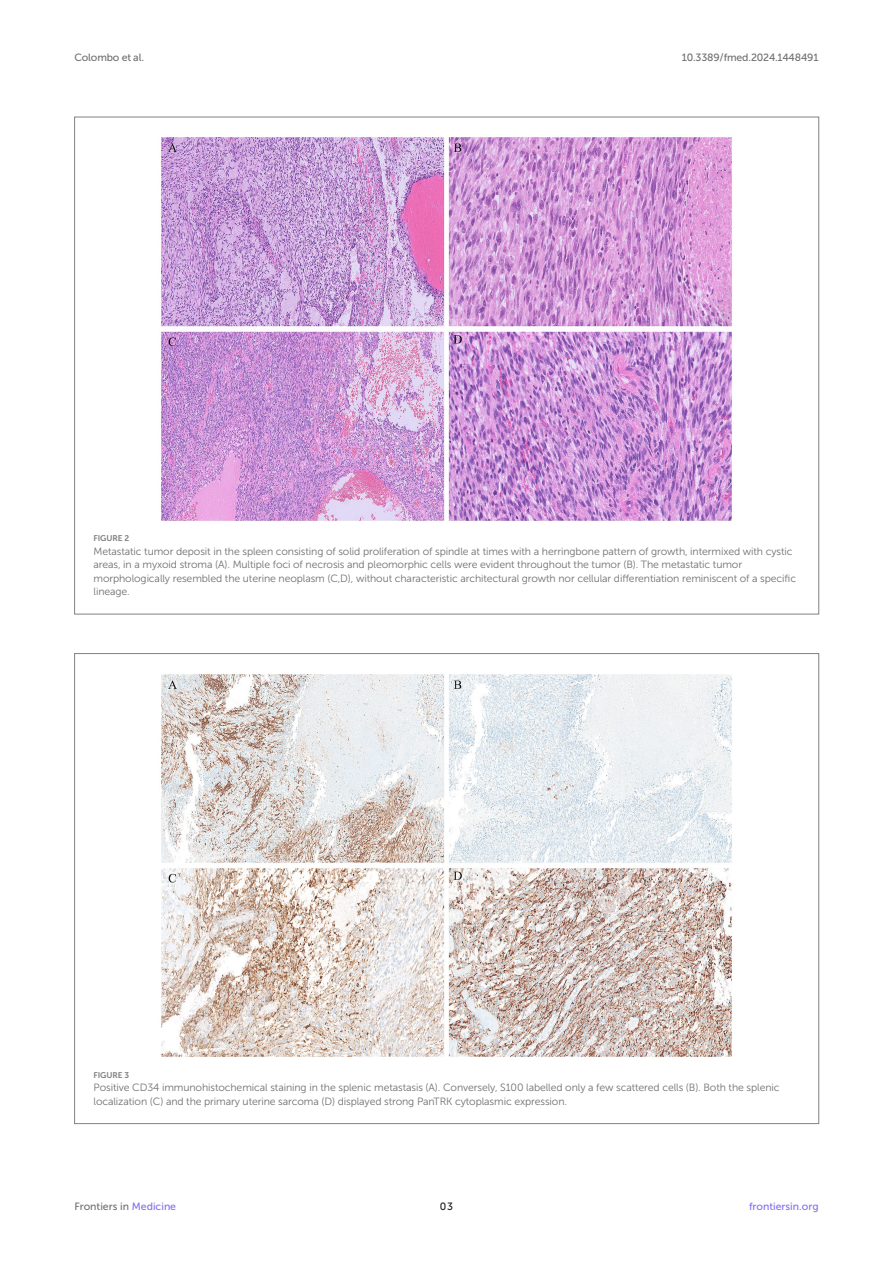
<style>
.page{position:relative;width:893px;height:1263px;background:#fff}
.page>*{position:absolute;margin:0;border:0;box-sizing:border-box;transform-origin:0 0}
.FIG_LEG{font:10.5px/13.5px "Museo Sans 300";letter-spacing:-.01em;color:#706f70}
.t1{font:10.5px "Museo Sans 500";letter-spacing:-.015em;color:#706f70}
.t2{font:10.5px "Museo Sans 500";color:#856df0}
.t3{font:10.5px "Museo Sans 500";color:#1b1c1b}
.FIG_HD{font:8.25px "Museo Sans 700";letter-spacing:-.01em;color:#7e7f7f}
.s1{color:#856df0}
</style>
<div class="page">
<img style="left:161px;top:137px;width:571px;height:384px">
<img style="left:161px;top:674px;width:571px;height:383px">
<p class="t1" style="left:74px;top:51px;width:71px">Colombo et al.</p>
<p class="t1" style="left:682px;top:51px;width:138px">10.3389/fmed.2024.1448491</p>
<p class="FIG_HD" style="left:94px;top:534px;width:37px">FIGURE 2</p>
<p class="FIG_LEG" style="left:94px;top:544px;width:704px">Metastatic tumor deposit in the spleen consisting of solid proliferation of spindle at times with a herringbone pattern of growth, intermixed with cystic areas, in a myxoid stroma (A). Multiple foci of necrosis and pleomorphic cells were evident throughout the tumor (B). The metastatic tumor morphologically resembled the uterine neoplasm (C,D), without characteristic architectural growth nor cellular differentiation reminiscent of a specific lineage.</p>
<p class="FIG_HD" style="left:94px;top:1070px;width:37px">FIGURE 3</p>
<p class="FIG_LEG" style="left:94px;top:1081px;width:688px">Positive CD34 immunohistochemical staining in the splenic metastasis (A). Conversely, S100 labelled only a few scattered cells (B). Both the splenic localization (C) and the primary uterine sarcoma (D) displayed strong PanTRK cytoplasmic expression.</p>
<p class="t1" style="left:74px;top:1200px;width:103px">Frontiers in <span class="s1">Medicine</span></p>
<p class="t3" style="left:440px;top:1200px;width:15px">03</p>
<p class="t2" style="left:749px;top:1200px;width:71px">frontiersin.org</p>
</div>
